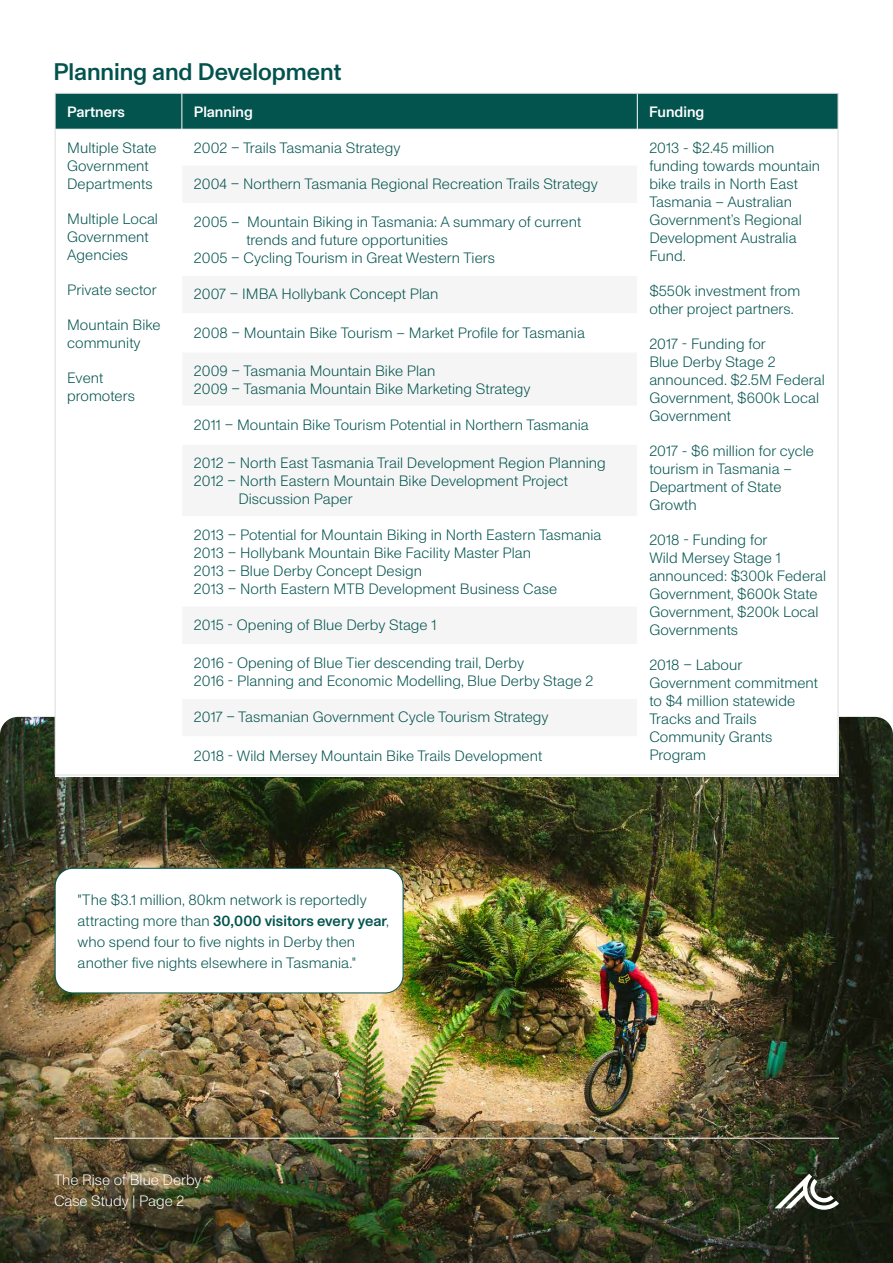
<style>
.page{position:relative;width:893px;height:1263px;background:#fff}
.page>*{position:absolute;margin:0;border:0;box-sizing:border-box;transform-origin:0 0}
.t1{font:500 24px "ABC Monument Grotesk Unlicensed Trial";letter-spacing:-.005em;color:#02534e}
.t2{font:300 15px/18px "ABC Monument Grotesk Unlicensed Trial";letter-spacing:.005em;color:#01534f}
.t3{font:300 15px/21px "ABC Monument Grotesk Unlicensed Trial";letter-spacing:.005em;color:#02534e}
.t4{font:300 15px/21px "ABC Monument Grotesk Unlicensed Trial";color:#fff}
.t5{font:500 15px "ABC Monument Grotesk Unlicensed Trial";color:#fff}
.s1{font-weight:500}
</style>
<div class="page">
<img style="left:0;top:717px;width:893px;height:546px">
<div style="left:55px;top:629px;width:784px;height:147px;background:#fff"></div>
<div style="left:56px;top:94px;width:782px;height:35px;background:#03544f"></div>
<hr style="left:55px;top:93px;width:127px;height:1px;background:#dbdbdc">
<hr style="left:55px;top:93px;width:1px;height:36px;background:#dbdbdc">
<hr style="left:182px;top:93px;width:455px;height:1px;background:#dbdbdc">
<hr style="left:637px;top:93px;width:201px;height:1px;background:#dbdbdc">
<hr style="left:838px;top:93px;width:1px;height:36px;background:#dbdbdc">
<hr style="left:55px;top:129px;width:1px;height:36px;background:#dbdbdc">
<hr style="left:838px;top:129px;width:1px;height:36px;background:#dbdbdc">
<hr style="left:55px;top:165px;width:1px;height:38px;background:#dbdbdc">
<hr style="left:838px;top:165px;width:1px;height:38px;background:#dbdbdc">
<hr style="left:55px;top:203px;width:1px;height:72px;background:#dbdbdc">
<hr style="left:838px;top:203px;width:1px;height:72px;background:#dbdbdc">
<hr style="left:55px;top:275px;width:1px;height:39px;background:#dbdbdc">
<hr style="left:838px;top:275px;width:1px;height:39px;background:#dbdbdc">
<hr style="left:55px;top:314px;width:1px;height:38px;background:#dbdbdc">
<hr style="left:838px;top:314px;width:1px;height:38px;background:#dbdbdc">
<hr style="left:55px;top:352px;width:1px;height:54px;background:#dbdbdc">
<hr style="left:838px;top:352px;width:1px;height:54px;background:#dbdbdc">
<hr style="left:55px;top:406px;width:1px;height:38px;background:#dbdbdc">
<hr style="left:838px;top:406px;width:1px;height:38px;background:#dbdbdc">
<hr style="left:55px;top:444px;width:1px;height:72px;background:#dbdbdc">
<hr style="left:838px;top:444px;width:1px;height:72px;background:#dbdbdc">
<hr style="left:55px;top:516px;width:1px;height:90px;background:#dbdbdc">
<hr style="left:838px;top:516px;width:1px;height:90px;background:#dbdbdc">
<hr style="left:55px;top:606px;width:1px;height:38px;background:#dbdbdc">
<hr style="left:838px;top:606px;width:1px;height:38px;background:#dbdbdc">
<hr style="left:55px;top:644px;width:1px;height:54px;background:#dbdbdc">
<hr style="left:838px;top:644px;width:1px;height:54px;background:#dbdbdc">
<hr style="left:55px;top:698px;width:1px;height:39px;background:#dbdbdc">
<hr style="left:838px;top:698px;width:1px;height:39px;background:#dbdbdc">
<hr style="left:55px;top:737px;width:1px;height:38px;background:#dbdbdc">
<hr style="left:838px;top:737px;width:1px;height:38px;background:#dbdbdc">
<hr style="left:182px;top:93px;width:1px;height:36px;background:#fff">
<hr style="left:637px;top:93px;width:1px;height:36px;background:#fff">
<hr style="left:55px;top:129px;width:127px;height:1px;background:#fff">
<hr style="left:55px;top:775px;width:127px;height:1px;background:#dbdbdc">
<hr style="left:182px;top:775px;width:455px;height:1px;background:#dbdbdc">
<hr style="left:637px;top:775px;width:201px;height:1px;background:#dbdbdc">
<svg style="left:774px;top:1174px;width:65px;height:36px"></svg>
<hr style="left:54px;top:1138px;width:785px;height:1px;background:#fff">
<div style="left:55px;top:868px;width:348px;height:125px;background:#fff;border-radius:18px"></div>
<div style="left:55px;top:868px;width:348px;height:125px;border:1px solid #02534e;border-radius:18px"></div>
<h1 class="t1" style="left:54px;top:58px;width:289px">Planning and Development</h1>
<p class="t5" style="left:67px;top:103px;width:59px">Partners</p>
<p class="t5" style="left:194px;top:103px;width:60px">Planning</p>
<p class="t5" style="left:649px;top:103px;width:56px">Funding</p>
<p class="t2" style="left:67px;top:139px;width:91px">Multiple State<br>Government<br>Departments</p>
<p class="t2" style="left:67px;top:210px;width:92px">Multiple Local<br>Government<br>Agencies</p>
<p class="t2" style="left:67px;top:281px;width:91px">Private sector</p>
<p class="t2" style="left:67px;top:316px;width:95px">Mountain Bike community</p>
<p class="t2" style="left:67px;top:369px;width:69px">Event promoters</p>
<p class="t2" style="left:194px;top:139px;width:208px">2002 – Trails Tasmania Strategy</p>
<p class="t2" style="left:649px;top:139px;width:172px">2013 - $2.45 million funding towards mountain bike trails in North East<br>Tasmania – Australian<br>Government’s Regional<br>Development Australia<br>Fund.</p>
<p class="t2" style="left:649px;top:282px;width:153px">$550k investment from other project partners.</p>
<p class="t2" style="left:649px;top:335px;width:177px">2017 - Funding for<br>Blue Derby Stage 2 announced. $2.5M Federal<br>Government, $600k Local<br>Government</p>
<p class="t2" style="left:649px;top:442px;width:166px">2017 - $6 million for cycle tourism in Tasmania –<br>Department of State<br>Growth</p>
<p class="t2" style="left:649px;top:531px;width:178px">2018 - Funding for<br>Wild Mersey Stage 1 announced: $300k Federal<br>Government, $600k State<br>Government, $200k Local<br>Governments</p>
<p class="t2" style="left:649px;top:656px;width:170px">2018 – Labour<br>Government commitment to $4 million statewide<br>Tracks and Trails<br>Community Grants<br>Program</p>
<p class="t2" style="left:194px;top:175px;width:406px">2004 – Northern Tasmania Regional Recreation Trails Strategy</p>
<p class="t2" style="left:194px;top:213px;width:389px">2005 – Mountain Biking in Tasmania: A summary of current</p>
<p class="t2" style="left:246px;top:231px;width:203px">trends and future opportunities</p>
<p class="t2" style="left:194px;top:249px;width:303px">2005 – Cycling Tourism in Great Western Tiers</p>
<p class="t2" style="left:194px;top:285px;width:246px">2007 – IMBA Hollybank Concept Plan</p>
<p class="t2" style="left:194px;top:323px;width:393px">2008 – Mountain Bike Tourism – Market Profile for Tasmania</p>
<p class="t2" style="left:194px;top:362px;width:338px">2009 – Tasmania Mountain Bike Plan<br>2009 – Tasmania Mountain Bike Marketing Strategy</p>
<p class="t2" style="left:194px;top:416px;width:396px">2011 – Mountain Bike Tourism Potential in Northern Tasmania</p>
<p class="t2" style="left:194px;top:454px;width:413px">2012 – North East Tasmania Trail Development Region Planning</p>
<p class="t2" style="left:194px;top:472px;width:376px">2012 – North Eastern Mountain Bike Development Project</p>
<p class="t2" style="left:238px;top:490px;width:116px">Discussion Paper</p>
<p class="t2" style="left:194px;top:526px;width:409px">2013 – Potential for Mountain Biking in North Eastern Tasmania 2013 – Hollybank Mountain Bike Facility Master Plan<br>2013 – Blue Derby Concept Design<br>2013 – North Eastern MTB Development Business Case</p>
<p class="t2" style="left:194px;top:616px;width:244px">2015 - Opening of Blue Derby Stage 1</p>
<p class="t2" style="left:194px;top:654px;width:401px">2016 - Opening of Blue Tier descending trail, Derby<br>2016 - Planning and Economic Modelling, Blue Derby Stage 2</p>
<p class="t2" style="left:194px;top:708px;width:356px">2017 – Tasmanian Government Cycle Tourism Strategy</p>
<p class="t2" style="left:194px;top:746px;width:350px">2018 - Wild Mersey Mountain Bike Trails Development</p>
<p class="t3" style="left:78px;top:889px;width:313px">"The $3.1 million, 80km network is reportedly attracting more than <span class="s1">30,000 visitors every year</span>, who spend four to five nights in Derby then another five nights elsewhere in Tasmania."</p>
<p class="t4" style="left:54px;top:1169px;width:149px">The Rise of Blue Derby<br>Case Study | Page 2</p>
</div>
